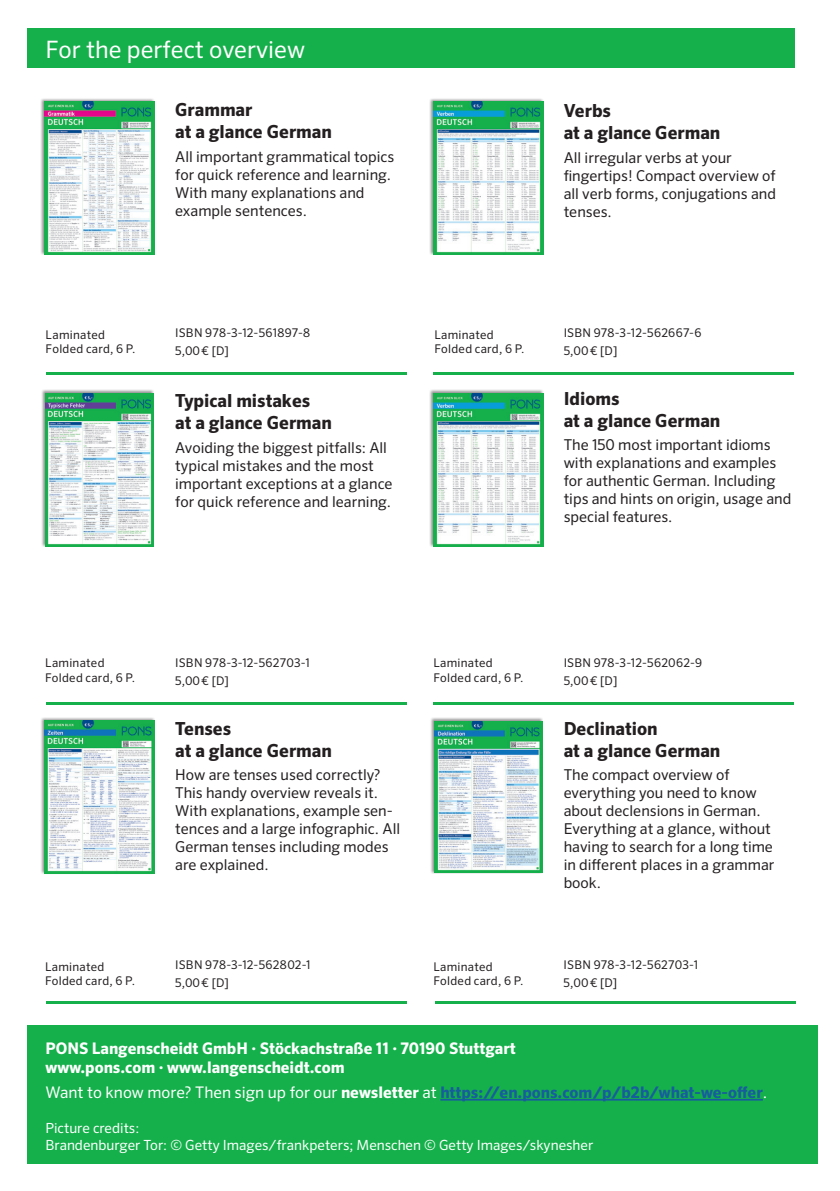
<style>
.page{position:relative;width:840px;height:1191px;background:#fff}
.page>*{position:absolute;margin:0;border:0;box-sizing:border-box;transform-origin:0 0}
.t1{font:24px "Sero Profor PONS";color:#fff}
.t2{font:700 18px/22px "Sero Profor PONS";color:#231f20}
.t3{font:700 16px/19.2px "Sero Profor PONS";color:#fff}
.t4{font:700 16px "Sero Profor PONS";color:#175d9e}
.t5{font:15px/18px "Sero Profor PONS";color:#231f20}
.t6{font:14px/16.8px "Sero Profor PONS";color:#fff}
.t7{font:12px/18px "Sero Profor PONS";letter-spacing:.02em;color:#231f20}
.s1{font-weight:400;color:#fff}
.s2{color:#fff}
</style>
<div class="page">
<hr style="left:433px;top:702px;width:360px;height:3px;background:#15b04b">
<hr style="left:46px;top:702px;width:360px;height:3px;background:#15b04b">
<hr style="left:433px;top:372px;width:360px;height:3px;background:#15b04b">
<hr style="left:46px;top:372px;width:360px;height:3px;background:#15b04b">
<hr style="left:46px;top:1001px;width:360px;height:3px;background:#15b04b">
<hr style="left:435px;top:1001px;width:360px;height:3px;background:#15b04b">
<div style="left:27px;top:1024px;width:789px;height:139px;background:#15b04b"></div>
<div style="left:27px;top:28px;width:767px;height:40px;background:#15b04b"></div>
<div style="left:40px;top:98px;width:115px;height:157px;background:#231f20;opacity:.5"></div>
<img style="left:44px;top:101px;width:111px;height:153px">
<div style="left:41px;top:389px;width:113px;height:158px;background:#231f20;opacity:.5"></div>
<img style="left:45px;top:393px;width:109px;height:153px">
<div style="left:40px;top:716px;width:115px;height:158px;background:#231f20;opacity:.5"></div>
<img style="left:45px;top:720px;width:109px;height:153px">
<div style="left:428px;top:98px;width:116px;height:157px;background:#231f20;opacity:.5"></div>
<img style="left:433px;top:101px;width:110px;height:153px">
<div style="left:428px;top:389px;width:116px;height:158px;background:#231f20;opacity:.5"></div>
<img style="left:433px;top:393px;width:110px;height:153px">
<div style="left:429px;top:717px;width:113px;height:156px;background:#231f20;opacity:.5"></div>
<img style="left:434px;top:721px;width:108px;height:151px">
<hr style="left:440px;top:1098px;width:322px;height:2px;background:#175d9e">
<p class="t1" style="left:45px;top:35px;width:261px">For the perfect overview</p>
<p class="t2" style="left:175px;top:99px;width:158px">Grammar<br>at a glance German</p>
<p class="t5" style="left:175px;top:148px;width:220px">All important grammatical topics for quick reference and learning.<br>With many explanations and example sentences.</p>
<p class="t2" style="left:563px;top:100px;width:158px">Verbs<br>at a glance German</p>
<p class="t5" style="left:563px;top:148px;width:214px">All irregular verbs at your fingertips! Compact overview of all verb forms, conjugations and tenses.</p>
<p class="t7" style="left:46px;top:327px;width:91px;line-height:14.4px">Laminated<br>Folded card, 6 P.</p>
<p class="t7" style="left:175px;top:324px;width:136px">ISBN 978-3-12-561897-8<br>5,00€ [D]</p>
<p class="t2" style="left:175px;top:390px;width:158px">Typical mistakes<br>at a glance German</p>
<p class="t5" style="left:175px;top:438px;width:219px">Avoiding the biggest pitfalls: All typical mistakes and the most important exceptions at a glance for quick reference and learning.</p>
<p class="t7" style="left:434px;top:327px;width:91px;line-height:14.4px">Laminated<br>Folded card, 6 P.</p>
<p class="t7" style="left:563px;top:324px;width:139px">ISBN 978-3-12-562667-6<br>5,00€ [D]</p>
<p class="t2" style="left:563px;top:387px;width:158px">Idioms<br>at a glance German</p>
<p class="t5" style="left:563px;top:436px;width:229px">The 150 most important idioms with explanations and examples for authentic German. Including tips and hints on origin, usage and special features.</p>
<p class="t7" style="left:45px;top:656px;width:91px;line-height:14.4px">Laminated<br>Folded card, 6 P.</p>
<p class="t7" style="left:175px;top:654px;width:136px">ISBN 978-3-12-562703-1<br>5,00€ [D]</p>
<p class="t2" style="left:175px;top:717px;width:158px">Tenses<br>at a glance German</p>
<p class="t5" style="left:175px;top:765px;width:226px">How are tenses used correctly?<br>This handy overview reveals it.<br>With explanations, example sen&shy;tences and a large infographic. All<br>German tenses including modes are explained.</p>
<p class="t7" style="left:433px;top:656px;width:91px;line-height:14.4px">Laminated<br>Folded card, 6 P.</p>
<p class="t7" style="left:563px;top:654px;width:140px">ISBN 978-3-12-562062-9<br>5,00€ [D]</p>
<p class="t2" style="left:563px;top:717px;width:158px">Declination<br>at a glance German</p>
<p class="t5" style="left:563px;top:765px;width:212px">The compact overview of everything you need to know about declensions in German.<br>Everything at a glance, without having to search for a long time in different places in a grammar book.</p>
<p class="t7" style="left:175px;top:955px;width:137px">ISBN 978-3-12-562802-1<br>5,00€ [D]</p>
<p class="t7" style="left:563px;top:955px;width:136px">ISBN 978-3-12-562703-1<br>5,00€ [D]</p>
<p class="t7" style="left:45px;top:959px;width:91px;line-height:14.4px">Laminated<br>Folded card, 6 P.</p>
<p class="t7" style="left:433px;top:959px;width:91px;line-height:14.4px">Laminated<br>Folded card, 6 P.</p>
<p class="t3" style="left:45px;top:1039px;width:471px">PONS Langenscheidt GmbH · Stöckachstraße 11 · 70190 Stuttgart www.pons.com · www.langenscheidt.com</p>
<p class="t4" style="left:45px;top:1082px;width:723px"><span class="s1">Want to know more? Then sign up for our</span> <span class="s2">newsletter</span> <span class="s1">at</span> https://en.pons.com/p/b2b/what-we-offer<span class="s1">.</span></p>
<p class="t6" style="left:45px;top:1119px;width:549px">Picture credits:<br>Brandenburger Tor: © Getty Images/frankpeters; Menschen © Getty Images/skynesher</p>
</div>
